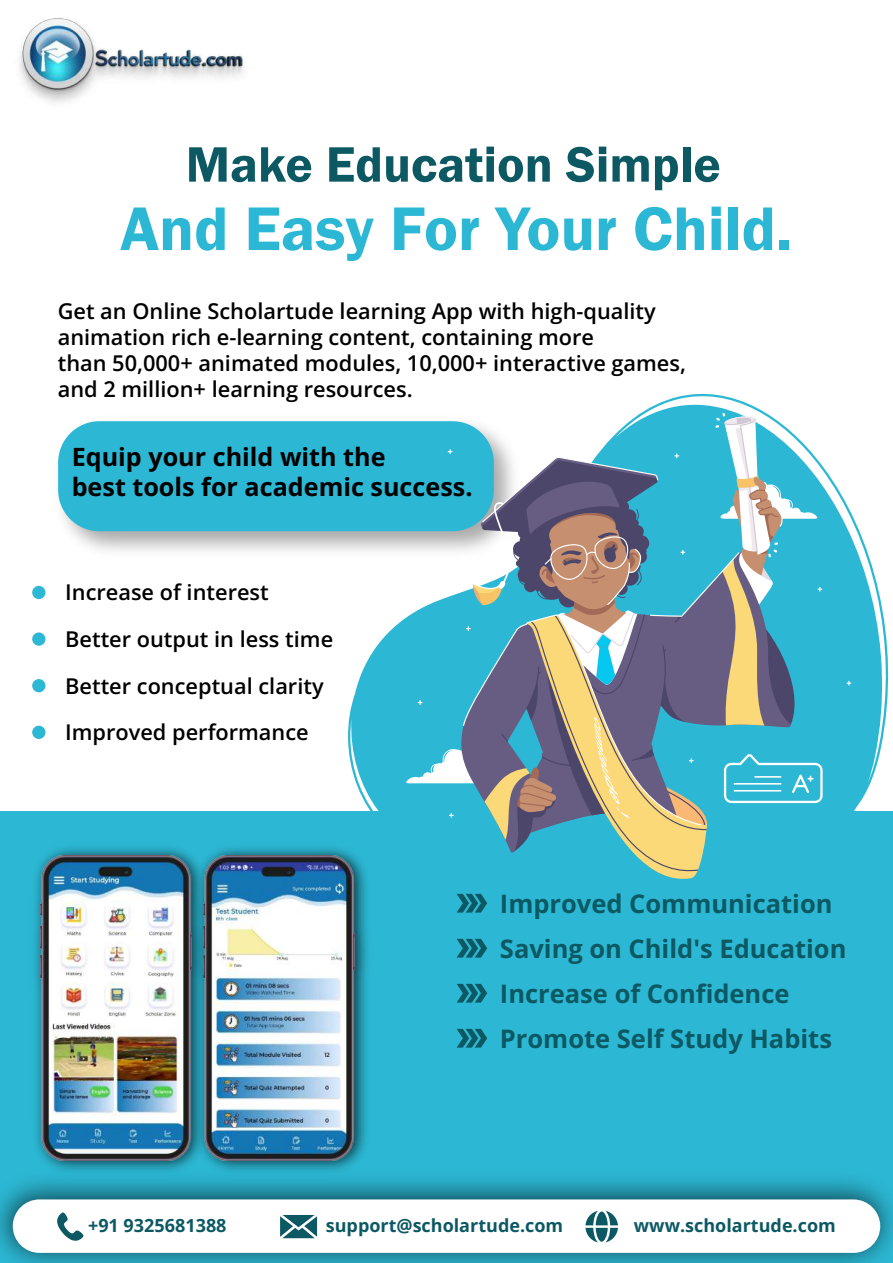
<style>
.page{position:relative;width:893px;height:1263px;background:#fff}
.page>*{position:absolute;margin:0;border:0;box-sizing:border-box;transform-origin:0 0}
.t1{font:600 63.75px "Franklin Gothic";color:#2cb8d4}
.t2{font:600 51.6px "Franklin Gothic";color:#0c5963}
.t3{font:700 25.5px/45px "Open Sans";color:#0c5963}
.t4{font:700 25.2px/30.2px "Open Sans";color:#000}
.t5{font:600 21.75px/26.1px "Open Sans";color:#000}
.t6{font:700 18px "Open Sans";color:#0c5963}
</style>
<div class="page">
<div style="left:0;top:811px;width:893px;height:452px;background:#2cb8d4"></div>
<img style="left:19px;top:18px;width:225px;height:84px">
<img style="left:58px;top:421px;width:290px;height:130px">
<div style="left:58px;top:421px;width:436px;height:110px;background:#2cb8d4;border-radius:41px"></div>
<div style="left:32px;top:586px;width:13px;height:13px;background:#2cb8d4;border-radius:50%"></div>
<div style="left:32px;top:632px;width:13px;height:14px;background:#2cb8d4;border-radius:50%"></div>
<div style="left:32px;top:679px;width:13px;height:13px;background:#2cb8d4;border-radius:50%"></div>
<div style="left:32px;top:726px;width:13px;height:13px;background:#2cb8d4;border-radius:50%"></div>
<svg style="left:457px;top:894px;width:30px;height:18px"></svg>
<svg style="left:457px;top:939px;width:30px;height:18px"></svg>
<svg style="left:457px;top:984px;width:30px;height:18px"></svg>
<svg style="left:457px;top:1029px;width:30px;height:18px"></svg>
<img style="left:0;top:1179px;width:893px;height:84px">
<div style="left:13px;top:1199px;width:867px;height:54px;background:#fff;border-radius:27px"></div>
<img style="left:25px;top:847px;width:164px;height:333px">
<img style="left:41px;top:856px;width:148px;height:304px">
<img style="left:189px;top:847px;width:187px;height:333px">
<img style="left:204px;top:856px;width:151px;height:304px">
<svg style="left:57px;top:1212px;width:26px;height:29px"></svg>
<svg style="left:280px;top:1215px;width:37px;height:23px"></svg>
<svg style="left:585px;top:1211px;width:33px;height:31px"></svg>
<svg style="left:348px;top:393px;width:541px;height:476px;fill:#2cb8d4"></svg>
<svg style="left:846px;top:681px;width:5px;height:4px"></svg>
<svg style="left:404px;top:413px;width:419px;height:460px"></svg>
<h2 class="t2" style="left:186px;top:133px;width:537px">Make Education Simple</h2>
<h1 class="t1" style="left:120px;top:189px;width:674px">And Easy For Your Child.</h1>
<p class="t5" style="left:58px;top:297px;width:630px">Get an Online Scholartude learning App with high-quality animation rich e-learning content, containing more<br>than 50,000+ animated modules, 10,000+ interactive games, and 2 million+ learning resources.</p>
<p class="t4" style="left:72px;top:441px;width:402px">Equip your child with the<br>best tools for academic success.</p>
<p class="t5" style="left:65px;top:569px;width:269px;line-height:46.5px">Increase of interest<br>Better output in less time<br>Better conceptual clarity<br>Improved performance</p>
<p class="t3" style="left:500px;top:881px;width:348px">Improved Communication<br>Saving on Child's Education<br>Increase of Confidence<br>Promote Self Study Habits</p>
<p class="t6" style="left:88px;top:1213px;width:140px">+91 9325681388</p>
<p class="t6" style="left:326px;top:1213px;width:239px">support@scholartude.com</p>
<p class="t6" style="left:634px;top:1213px;width:203px">www.scholartude.com</p>
</div>
